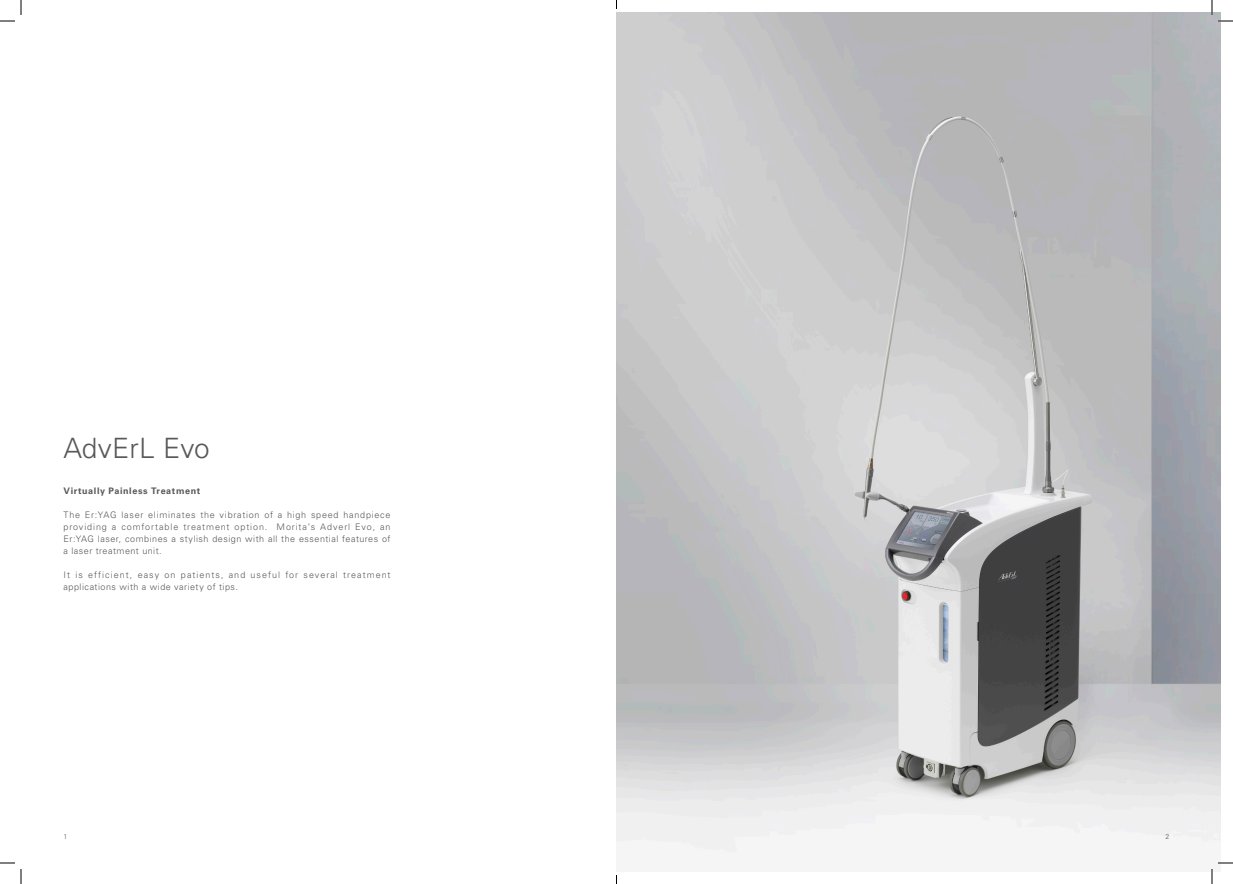
<style>
.page{position:relative;width:1233px;height:884px;background:#fff}
.page>*{position:absolute;margin:0;border:0;box-sizing:border-box;transform-origin:0 0}
.JP_common_headline_2{font:300 28px "Univers";letter-spacing:.01em;color:#57585a}
.JP_common_copy_text{font:300 9px/12px "Univers";letter-spacing:.055em;color:#57585a;text-align:justify}
.JP_common_copy_text-2{font:300 9px/12px "Univers";letter-spacing:.105em;color:#57585a}
.JP_common_copy_head{font:700 9px "Univers";letter-spacing:.065em;color:#57585a}
.t1{font:300 7px "Univers";color:#57585a}
</style>
<div class="page">
<img style="left:616px;top:12px;width:604px;height:859px">
<svg style="left:1218px;top:20px;width:15px;height:2px"></svg>
<svg style="left:1218px;top:862px;width:15px;height:2px"></svg>
<svg style="left:0;top:0;width:22px;height:22px"></svg>
<svg style="left:0;top:862px;width:22px;height:22px"></svg>
<svg style="left:1211px;top:0;width:1px;height:15px"></svg>
<svg style="left:1211px;top:869px;width:1px;height:15px"></svg>
<p class="JP_common_headline_2" style="left:64px;top:431px;width:148px">AdvErL Evo</p>
<p class="JP_common_copy_head" style="left:64px;top:486px;width:138px">Virtually Painless Treatment</p>
<p class="JP_common_copy_text" style="left:64px;top:509px;width:328px">The Er:YAG laser eliminates the vibration of a high speed handpiece providing a comfortable treatment option. Morita’s Adverl Evo, an Er:YAG laser, combines a stylish design with all the essential features of a laser treatment unit.</p>
<p class="JP_common_copy_text-2" style="left:64px;top:569px;width:328px">It is efficient, easy on patients, and useful for several treatment applications with a wide variety of tips.</p>
<p class="t1" style="left:64px;top:832px;width:5px">1</p>
<p class="t1" style="left:1165px;top:832px;width:5px">2</p>
</div>
